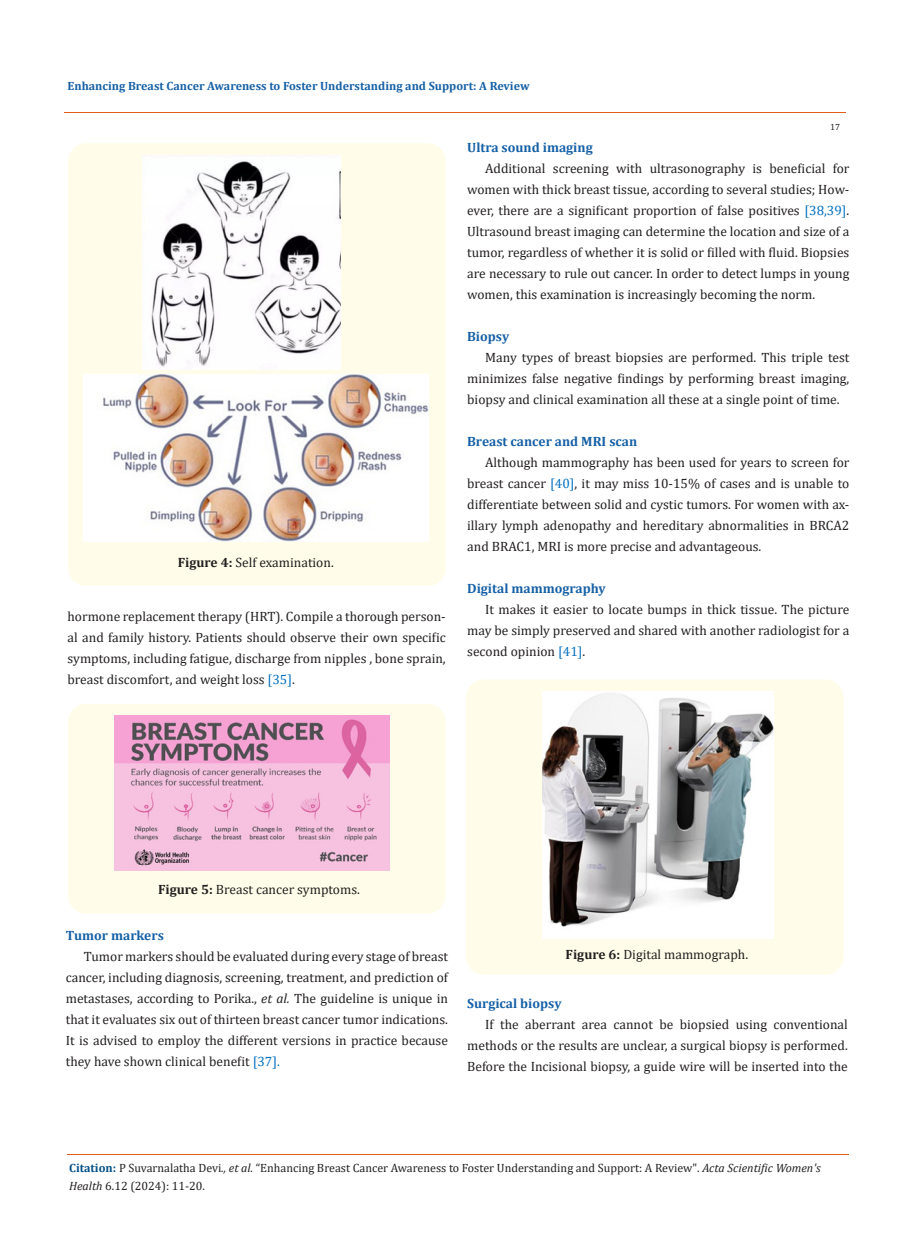
<style>
.page{position:relative;width:917px;height:1260px;background:#fff}
.page>*{position:absolute;margin:0;border:0;box-sizing:border-box;transform-origin:0 0}
.t1{font:13.5px/21px "Cambria";color:#231f20;text-align:justify}
.t2{font:700 13.5px "Cambria";color:#1560a6}
.t3{font:12px/18px "Cambria";color:#231f20}
.t4{font:700 12px "Cambria";color:#1560a6}
.t5{font:9px "Cambria";color:#231f20}
.s1{font-weight:700}
.s2{color:#0070c0}
.s3{font-style:italic}
.s4{font-weight:700;color:#035089}
</style>
<div class="page">
<hr style="left:64px;top:112px;width:782px;height:1px;background:#e05d1a">
<div style="left:68px;top:143px;width:378px;height:443px;background:#fffde9;border-radius:18px"></div>
<img style="left:143px;top:155px;width:197px;height:215px">
<img style="left:83px;top:375px;width:346px;height:166px">
<div style="left:68px;top:704px;width:378px;height:210px;background:#fffde9;border-radius:18px"></div>
<img style="left:114px;top:715px;width:275px;height:156px">
<div style="left:466px;top:680px;width:377px;height:295px;background:#fffde9;border-radius:18px"></div>
<img style="left:542px;top:692px;width:231px;height:246px">
<hr style="left:67px;top:1155px;width:782px;height:1px;background:#e05d1a">
<p class="t4" style="left:67px;top:78px;width:463px">Enhancing Breast Cancer Awareness to Foster Understanding and Support: A Review</p>
<p class="t5" style="left:830px;top:122px;width:11px">17</p>
<p class="t1" style="left:178px;top:552px;width:157px"><span class="s1">Figure 4:</span> Self examination.</p>
<p class="t1" style="left:67px;top:606px;width:380px">hormone replacement therapy (HRT). Compile a thorough person&shy;al and family history. Patients should observe their own specific symptoms, including fatigue, discharge from nipples , bone sprain, breast discomfort, and weight loss <span class="s2">[35]</span>.</p>
<p class="t2" style="left:467px;top:138px;width:127px">Ultra sound imaging</p>
<p class="t1" style="left:467px;top:158px;width:384px;text-indent:18px">Additional screening with ultrasonography is beneficial for women with thick breast tissue, according to several studies; How&shy;ever, there are a significant proportion of false positives <span class="s2">[38,39]</span>.<br>Ultrasound breast imaging can determine the location and size of a tumor, regardless of whether it is solid or filled with fluid. Biopsies are necessary to rule out cancer. In order to detect lumps in young women, this examination is increasingly becoming the norm.</p>
<p class="t2" style="left:467px;top:327px;width:44px">Biopsy</p>
<p class="t1" style="left:467px;top:347px;width:384px;text-indent:18px">Many types of breast biopsies are performed. This triple test minimizes false negative findings by performing breast imaging, biopsy and clinical examination all these at a single point of time.</p>
<p class="t2" style="left:467px;top:432px;width:171px">Breast cancer and MRI scan</p>
<p class="t1" style="left:467px;top:452px;width:384px;text-indent:18px">Although mammography has been used for years to screen for breast cancer <span class="s2">[40]</span>, it may miss 10-15% of cases and is unable to differentiate between solid and cystic tumors. For women with ax&shy;illary lymph adenopathy and hereditary abnormalities in BRCA2 and BRAC1, MRI is more precise and advantageous.</p>
<p class="t2" style="left:467px;top:579px;width:140px">Digital mammography</p>
<p class="t1" style="left:467px;top:599px;width:384px;text-indent:18px">It makes it easier to locate bumps in thick tissue. The picture may be simply preserved and shared with another radiologist for a second opinion <span class="s2">[41]</span>.</p>
<p class="t1" style="left:158px;top:879px;width:203px"><span class="s1">Figure 5:</span> Breast cancer symptoms.</p>
<p class="t2" style="left:66px;top:926px;width:100px">Tumor markers</p>
<p class="t1" style="left:66px;top:946px;width:384px;text-indent:18px">Tumor markers should be evaluated during every stage of breast cancer, including diagnosis, screening, treatment, and prediction of metastases, according to Porika., <span class="s3">et al.</span> The guideline is unique in that it evaluates six out of thirteen breast cancer tumor indications.<br>It is advised to employ the different versions in practice because they have shown clinical benefit <span class="s2">[37].</span></p>
<p class="t1" style="left:565px;top:944px;width:184px"><span class="s1">Figure 6:</span> Digital mammograph.</p>
<p class="t2" style="left:467px;top:994px;width:96px">Surgical biopsy</p>
<p class="t1" style="left:467px;top:1014px;width:382px;text-indent:18px">If the aberrant area cannot be biopsied using conventional methods or the results are unclear, a surgical biopsy is performed.<br>Before the Incisional biopsy, a guide wire will be inserted into the</p>
<p class="t3" style="left:69px;top:1159px;width:753px"><span class="s4">Citation:</span> P Suvarnalatha Devi<span class="s3">., et al.</span> “Enhancing Breast Cancer Awareness to Foster Understanding and Support: A Review". <span class="s3">Acta Scientific Women's<br>Health</span> 6.12 (2024): 11-20.</p>
</div>
